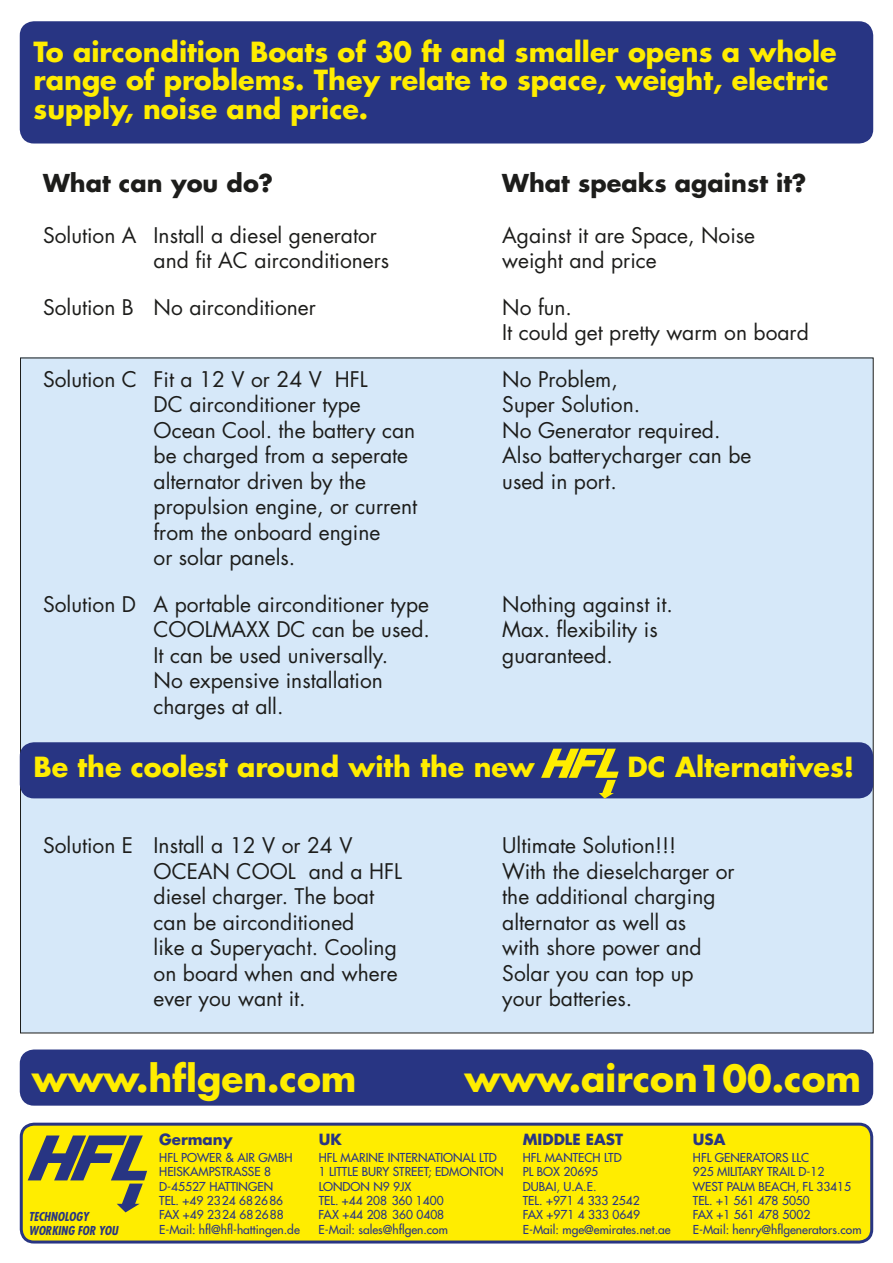
<style>
.page{position:relative;width:893px;height:1263px;background:#fff}
.page>*{position:absolute;margin:0;border:0;box-sizing:border-box;transform-origin:0 0}
.t1{font:700 36px "Futura";color:#ffed00}
.t2{font:700 27px/28.5px "Futura";color:#ffed00}
.t3{font:700 24px "Futura";color:#1d1d1b}
.t4{font:21px/25.5px "Futura";color:#1d1d1b}
.t5{font:700 15px "Futura";color:#283583}
.t6{font:12px "Futura";color:#283583}
.t7{font:italic 700 condensed 12px/14.4px "Futura";color:#283583}
</style>
<div class="page">
<div style="left:21px;top:23px;width:851px;height:119px;background:#283583;border-radius:13px"></div>
<div style="left:20px;top:21px;width:853px;height:123px;border:3px solid #283583;border-radius:13px"></div>
<div style="left:21px;top:1124px;width:851px;height:118px;background:#ffed00;border-radius:13px"></div>
<div style="left:20px;top:1123px;width:853px;height:120px;border:3px solid #283583;border-radius:13px"></div>
<div style="left:21px;top:358px;width:852px;height:675px;background:#d6e8f9"></div>
<div style="left:21px;top:744px;width:851px;height:53px;background:#283583;border-radius:13px"></div>
<div style="left:20px;top:742px;width:853px;height:56px;border:3px solid #283583;border-radius:13px"></div>
<div style="left:21px;top:1051px;width:851px;height:53px;background:#283583;border-radius:13px"></div>
<div style="left:20px;top:1049px;width:853px;height:57px;border:3px solid #283583;border-radius:13px"></div>
<svg style="left:28px;top:1135px;width:119px;height:77px"></svg>
<svg style="left:541px;top:749px;width:78px;height:49px"></svg>
<p class="t2" style="left:34px;top:37px;width:805px">To aircondition Boats of 30 ft and smaller opens a whole range of problems. They relate to space, weight, electric supply, noise and price.</p>
<p class="t3" style="left:43px;top:167px;width:232px">What can you do?</p>
<p class="t3" style="left:502px;top:167px;width:306px">What speaks against it?</p>
<p class="t4" style="left:43px;top:222px;width:335px">Solution A Install a diesel generator</p>
<p class="t4" style="left:502px;top:222px;width:254px">Against it are Space, Noise</p>
<p class="t4" style="left:154px;top:248px;width:237px">and fit AC airconditioners</p>
<p class="t4" style="left:502px;top:248px;width:156px">weight and price</p>
<p class="t4" style="left:43px;top:294px;width:274px">Solution B No airconditioner</p>
<p class="t4" style="left:502px;top:294px;width:308px">No fun.<br>It could get pretty warm on board</p>
<p class="t4" style="left:43px;top:366px;width:326px">Solution C Fit a 12 V or 24 V HFL</p>
<p class="t4" style="left:502px;top:366px;width:117px">No Problem,</p>
<p class="t4" style="left:154px;top:392px;width:209px">DC airconditioner type</p>
<p class="t4" style="left:502px;top:392px;width:139px">Super Solution.</p>
<p class="t4" style="left:154px;top:417px;width:263px">Ocean Cool. the battery can</p>
<p class="t4" style="left:502px;top:417px;width:220px">No Generator required.</p>
<p class="t4" style="left:154px;top:443px;width:256px">be charged from a seperate</p>
<p class="t4" style="left:502px;top:443px;width:251px">Also batterycharger can be</p>
<p class="t4" style="left:154px;top:468px;width:214px">alternator driven by the</p>
<p class="t4" style="left:502px;top:468px;width:116px">used in port.</p>
<p class="t4" style="left:154px;top:494px;width:265px">propulsion engine, or current from the onboard engine<br>or solar panels.</p>
<p class="t4" style="left:43px;top:591px;width:387px">Solution D A portable airconditioner type</p>
<p class="t4" style="left:502px;top:591px;width:172px">Nothing against it.</p>
<p class="t4" style="left:154px;top:617px;width:278px">COOLMAXX DC can be used.</p>
<p class="t4" style="left:502px;top:617px;width:157px">Max. flexibility is</p>
<p class="t4" style="left:154px;top:642px;width:236px">It can be used universally.</p>
<p class="t4" style="left:502px;top:642px;width:112px">guaranteed.</p>
<p class="t4" style="left:154px;top:668px;width:231px">No expensive installation charges at all.</p>
<p class="t2" style="left:34px;top:753px;width:503px">Be the coolest around with the new</p>
<p class="t2" style="left:628px;top:753px;width:228px">DC Alternatives!</p>
<p class="t4" style="left:43px;top:833px;width:311px">Solution E Install a 12 V or 24 V</p>
<p class="t4" style="left:502px;top:833px;width:176px">Ultimate Solution!!!</p>
<p class="t4" style="left:154px;top:858px;width:250px">OCEAN COOL and a HFL</p>
<p class="t4" style="left:502px;top:858px;width:234px">With the dieselcharger or</p>
<p class="t4" style="left:154px;top:884px;width:222px">diesel charger. The boat</p>
<p class="t4" style="left:502px;top:884px;width:215px">the additional charging</p>
<p class="t4" style="left:154px;top:909px;width:202px">can be airconditioned</p>
<p class="t4" style="left:502px;top:909px;width:185px">alternator as well as</p>
<p class="t4" style="left:154px;top:935px;width:245px">like a Superyacht. Cooling</p>
<p class="t4" style="left:502px;top:935px;width:201px">with shore power and</p>
<p class="t4" style="left:154px;top:960px;width:246px">on board when and where</p>
<p class="t4" style="left:502px;top:960px;width:193px">Solar you can top up</p>
<p class="t4" style="left:154px;top:986px;width:154px">ever you want it.</p>
<p class="t4" style="left:502px;top:986px;width:132px">your batteries.</p>
<h1 class="t1" style="left:32px;top:1055px;width:326px">www.hflgen.com</h1>
<h1 class="t1" style="left:464px;top:1055px;width:398px">www.aircon100.com</h1>
<p class="t7" style="left:29px;top:1209px;width:91px">TECHNOLOGY<br>WORKING FOR YOU</p>
<p class="t5" style="left:159px;top:1130px;width:75px">Germany</p>
<p class="t5" style="left:319px;top:1130px;width:25px">UK</p>
<p class="t5" style="left:523px;top:1130px;width:102px">MIDDLE EAST</p>
<p class="t5" style="left:693px;top:1130px;width:34px">USA</p>
<p class="t6" style="left:159px;top:1150px;width:135px">HFL POWER &amp; AIR GMBH</p>
<p class="t6" style="left:319px;top:1150px;width:180px">HFL MARINE INTERNATIONAL LTD</p>
<p class="t6" style="left:523px;top:1150px;width:100px">HFL MANTECH LTD</p>
<p class="t6" style="left:693px;top:1150px;width:118px">HFL GENERATORS LLC</p>
<p class="t6" style="left:159px;top:1164px;width:113px">HEISKAMPSTRASSE 8</p>
<p class="t6" style="left:319px;top:1164px;width:186px">1 LITTLE BURY STREET; EDMONTON</p>
<p class="t6" style="left:523px;top:1164px;width:77px">PL BOX 20695</p>
<p class="t6" style="left:693px;top:1164px;width:133px">925 MILITARY TRAIL D-12</p>
<p class="t6" style="left:159px;top:1179px;width:115px">D-45527 HATTINGEN</p>
<p class="t6" style="left:319px;top:1179px;width:94px">LONDON N9 9JX</p>
<p class="t6" style="left:523px;top:1179px;width:75px">DUBAI, U.A.E.</p>
<p class="t6" style="left:693px;top:1179px;width:160px">WEST PALM BEACH, FL 33415</p>
<p class="t6" style="left:159px;top:1193px;width:125px">TEL. +49 2324 682686</p>
<p class="t6" style="left:319px;top:1193px;width:127px">TEL. +44 208 360 1400</p>
<p class="t6" style="left:523px;top:1193px;width:118px">TEL. +971 4 333 2542</p>
<p class="t6" style="left:693px;top:1193px;width:118px">TEL. +1 561 478 5050</p>
<p class="t6" style="left:159px;top:1207px;width:126px">FAX +49 2324 682688</p>
<p class="t6" style="left:319px;top:1207px;width:127px">FAX +44 208 360 0408</p>
<p class="t6" style="left:523px;top:1207px;width:119px">FAX +971 4 333 0649</p>
<p class="t6" style="left:693px;top:1207px;width:119px">FAX +1 561 478 5002</p>
<p class="t6" style="left:159px;top:1222px;width:142px">E-Mail: hfl@hfl-hattingen.de</p>
<p class="t6" style="left:319px;top:1222px;width:131px">E-Mail: sales@hflgen.com</p>
<p class="t6" style="left:523px;top:1222px;width:149px">E-Mail: mge@emirates.net.ae</p>
<p class="t6" style="left:693px;top:1222px;width:170px">E-Mail: henry@hflgenerators.com</p>
</div>
